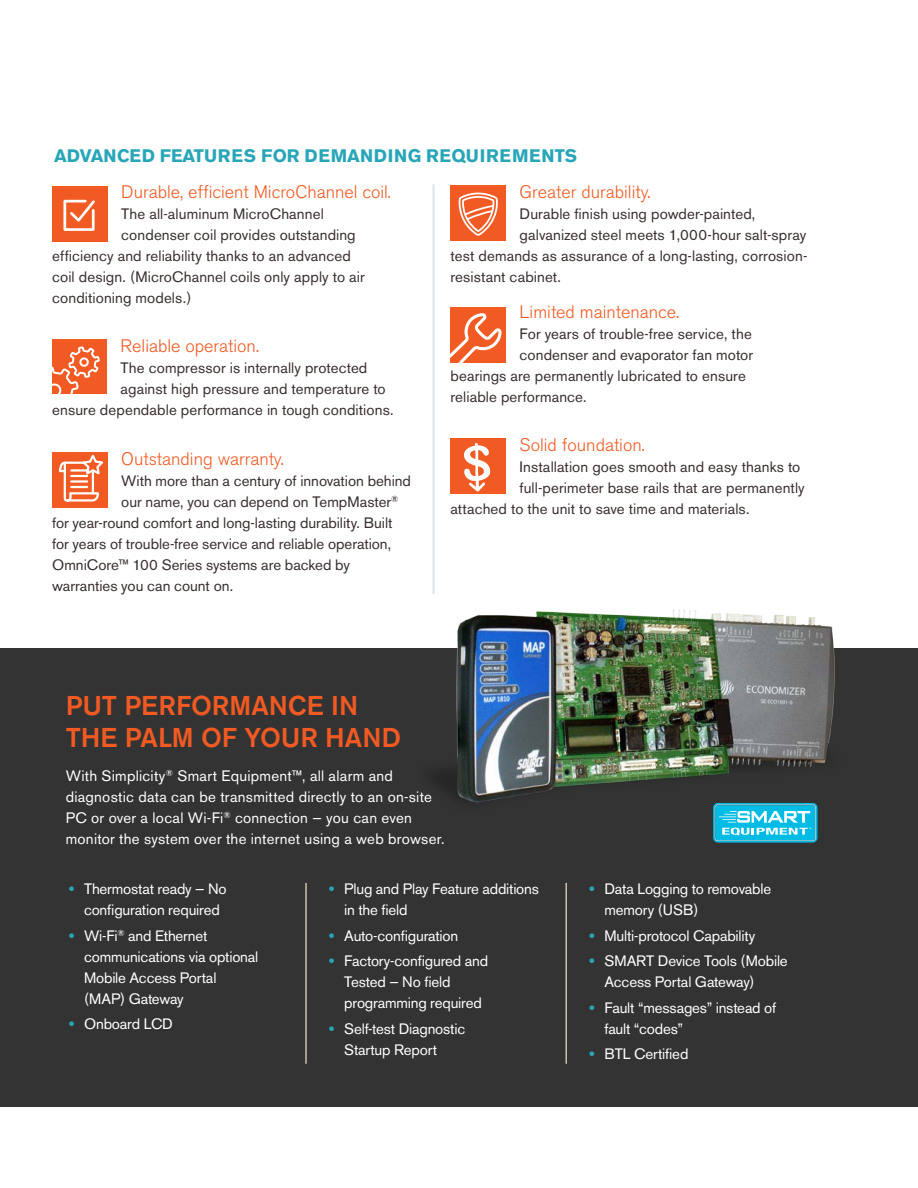
<style>
.page{position:relative;width:918px;height:1188px;background:#fff}
.page>*{position:absolute;margin:0;border:0;box-sizing:border-box;transform-origin:0 0}
.Temp___Head{font:500 27px/31.5px "Akzidenz Grotesk BE";color:#f15a22}
.Temp___Bullet_head{font:300 18px "Akzidenz Grotesk BE";color:#f15a22}
.Temp___Subhead{font:700 18px "Akzidenz Grotesk BE";letter-spacing:.02em;color:#28a6b8}
.Temp___Body{font:15px "Akzidenz Grotesk BE";letter-spacing:.005em;color:#382e2d}
.Temp___Body-2{font:15px/21px "Akzidenz Grotesk BE";letter-spacing:-.01em;color:#fff}
.Temp___Body-3{font:15px/21px "Akzidenz Grotesk BE";letter-spacing:.02em;color:#fff}
.s1{font-weight:700;font-stretch:expanded;color:#28a6b8}
</style>
<div class="page">
<hr style="left:432px;top:184px;width:3px;height:410px;background:#dce6ee">
<div style="left:52px;top:186px;width:56px;height:56px;background:#f15a22"></div>
<svg style="left:63px;top:199px;width:32px;height:32px"></svg>
<div style="left:52px;top:339px;width:55px;height:55px;background:#f15a22"></div>
<svg style="left:52px;top:346px;width:48px;height:48px"></svg>
<div style="left:52px;top:452px;width:56px;height:55px;background:#f15a22"></div>
<svg style="left:58px;top:454px;width:46px;height:48px"></svg>
<div style="left:450px;top:186px;width:56px;height:55px;background:#f15a22"></div>
<svg style="left:459px;top:193px;width:39px;height:43px"></svg>
<div style="left:450px;top:307px;width:56px;height:55px;background:#f15a22"></div>
<svg style="left:450px;top:313px;width:52px;height:49px"></svg>
<div style="left:450px;top:438px;width:56px;height:56px;background:#f15a22"></div>
<svg style="left:464px;top:443px;width:26px;height:49px"></svg>
<div style="left:0;top:648px;width:918px;height:459px;background:#333"></div>
<hr style="left:305px;top:883px;width:2px;height:181px;background:#cdc2af">
<hr style="left:566px;top:883px;width:1px;height:181px;background:#cdc2af">
<svg style="left:713px;top:834px;width:105px;height:9px"></svg>
<img style="left:436px;top:610px;width:399px;height:224px">
<p class="Temp___Subhead" style="left:54px;top:146px;width:525px">ADVANCED FEATURES FOR DEMANDING REQUIREMENTS</p>
<p class="Temp___Bullet_head" style="left:121px;top:181px;width:271px">Durable, efficient MicroChannel coil.</p>
<p class="Temp___Body" style="left:121px;top:205px;width:204px">The all-aluminum MicroChannel</p>
<p class="Temp___Body" style="left:121px;top:226px;width:236px">condenser coil provides outstanding</p>
<p class="Temp___Body" style="left:52px;top:247px;width:300px">efficiency and reliability thanks to an advanced</p>
<p class="Temp___Body" style="left:52px;top:268px;width:314px">coil design. (MicroChannel coils only apply to air</p>
<p class="Temp___Body" style="left:52px;top:289px;width:141px">conditioning models.)</p>
<p class="Temp___Bullet_head" style="left:121px;top:336px;width:140px">Reliable operation.</p>
<p class="Temp___Body" style="left:121px;top:359px;width:248px">The compressor is internally protected</p>
<p class="Temp___Body" style="left:121px;top:380px;width:267px">against high pressure and temperature to</p>
<p class="Temp___Body" style="left:52px;top:401px;width:343px">ensure dependable performance in tough conditions.</p>
<p class="Temp___Bullet_head" style="left:121px;top:448px;width:164px">Outstanding warranty.</p>
<p class="Temp___Body" style="left:121px;top:472px;width:291px">With more than a century of innovation behind</p>
<p class="Temp___Body" style="left:121px;top:493px;width:279px">our name, you can depend on TempMaster<sup>®</sup></p>
<p class="Temp___Body" style="left:52px;top:514px;width:342px">for year-round comfort and long-lasting durability. Built</p>
<p class="Temp___Body" style="left:52px;top:535px;width:341px">for years of trouble-free service and reliable operation,</p>
<p class="Temp___Body" style="left:52px;top:556px;width:299px">OmniCore™ 100 Series systems are backed by</p>
<p class="Temp___Body" style="left:52px;top:577px;width:182px">warranties you can count on.</p>
<p class="Temp___Bullet_head" style="left:520px;top:181px;width:132px">Greater durability.</p>
<p class="Temp___Body" style="left:520px;top:205px;width:237px">Durable finish using powder-painted,</p>
<p class="Temp___Body" style="left:520px;top:226px;width:288px">galvanized steel meets 1,000-hour salt-spray</p>
<p class="Temp___Body" style="left:450px;top:247px;width:358px">test demands as assurance of a long-lasting, corrosion-</p>
<p class="Temp___Body" style="left:450px;top:268px;width:112px">resistant cabinet.</p>
<p class="Temp___Bullet_head" style="left:520px;top:301px;width:161px">Limited maintenance.</p>
<p class="Temp___Body" style="left:520px;top:325px;width:234px">For years of trouble-free service, the</p>
<p class="Temp___Body" style="left:520px;top:346px;width:235px">condenser and evaporator fan motor</p>
<p class="Temp___Body" style="left:450px;top:367px;width:297px">bearings are permanently lubricated to ensure</p>
<p class="Temp___Body" style="left:450px;top:388px;width:138px">reliable performance.</p>
<p class="Temp___Bullet_head" style="left:520px;top:435px;width:127px">Solid foundation.</p>
<p class="Temp___Body" style="left:520px;top:458px;width:282px">Installation goes smooth and easy thanks to</p>
<p class="Temp___Body" style="left:520px;top:479px;width:287px">full-perimeter base rails that are permanently</p>
<p class="Temp___Body" style="left:450px;top:500px;width:301px">attached to the unit to save time and materials.</p>
<p class="Temp___Head" style="left:66px;top:690px;width:337px">PUT PERFORMANCE IN<br>THE PALM OF YOUR HAND</p>
<p class="Temp___Body-3" style="left:66px;top:766px;width:380px">With Simplicity<sup>®</sup> Smart Equipment™, all alarm and diagnostic data can be transmitted directly to an on-site PC or over a local Wi-Fi<sup>®</sup> connection — you can even monitor the system over the internet using a web browser.</p>
<p class="Temp___Body-2" style="left:69px;top:879px;width:159px;text-align:center"><span class="s1">•</span> Thermostat ready — No configuration required</p>
<p class="Temp___Body-2" style="left:84px;top:925px;width:176px;text-indent:-15px"><span class="s1">•</span> Wi-Fi<sup>®</sup> and Ethernet communications via optional<br>Mobile Access Portal (MAP) Gateway</p>
<p class="Temp___Body-2" style="left:69px;top:1014px;width:105px"><span class="s1">•</span> Onboard LCD</p>
<p class="Temp___Body-2" style="left:344px;top:879px;width:196px;text-indent:-15px"><span class="s1">•</span> Plug and Play Feature additions in the field</p>
<p class="Temp___Body-2" style="left:329px;top:925px;width:131px"><span class="s1">•</span> Auto-configuration</p>
<p class="Temp___Body-2" style="left:344px;top:951px;width:145px;text-indent:-15px"><span class="s1">•</span> Factory-configured and<br>Tested — No field programming required</p>
<p class="Temp___Body-2" style="left:344px;top:1018px;width:122px;text-indent:-15px"><span class="s1">•</span> Self-test Diagnostic<br>Startup Report</p>
<p class="Temp___Body-2" style="left:604px;top:879px;width:168px;text-indent:-15px"><span class="s1">•</span> Data Logging to removable memory (USB)</p>
<p class="Temp___Body-2" style="left:590px;top:925px;width:167px"><span class="s1">•</span> Multi-protocol Capability</p>
<p class="Temp___Body-2" style="left:604px;top:951px;width:185px;text-indent:-15px"><span class="s1">•</span> SMART Device Tools (Mobile<br>Access Portal Gateway)</p>
<p class="Temp___Body-2" style="left:604px;top:997px;width:173px;text-indent:-15px"><span class="s1">•</span> Fault “messages” instead of fault “codes”</p>
<p class="Temp___Body-2" style="left:590px;top:1044px;width:100px"><span class="s1">•</span> BTL Certified</p>
</div>
